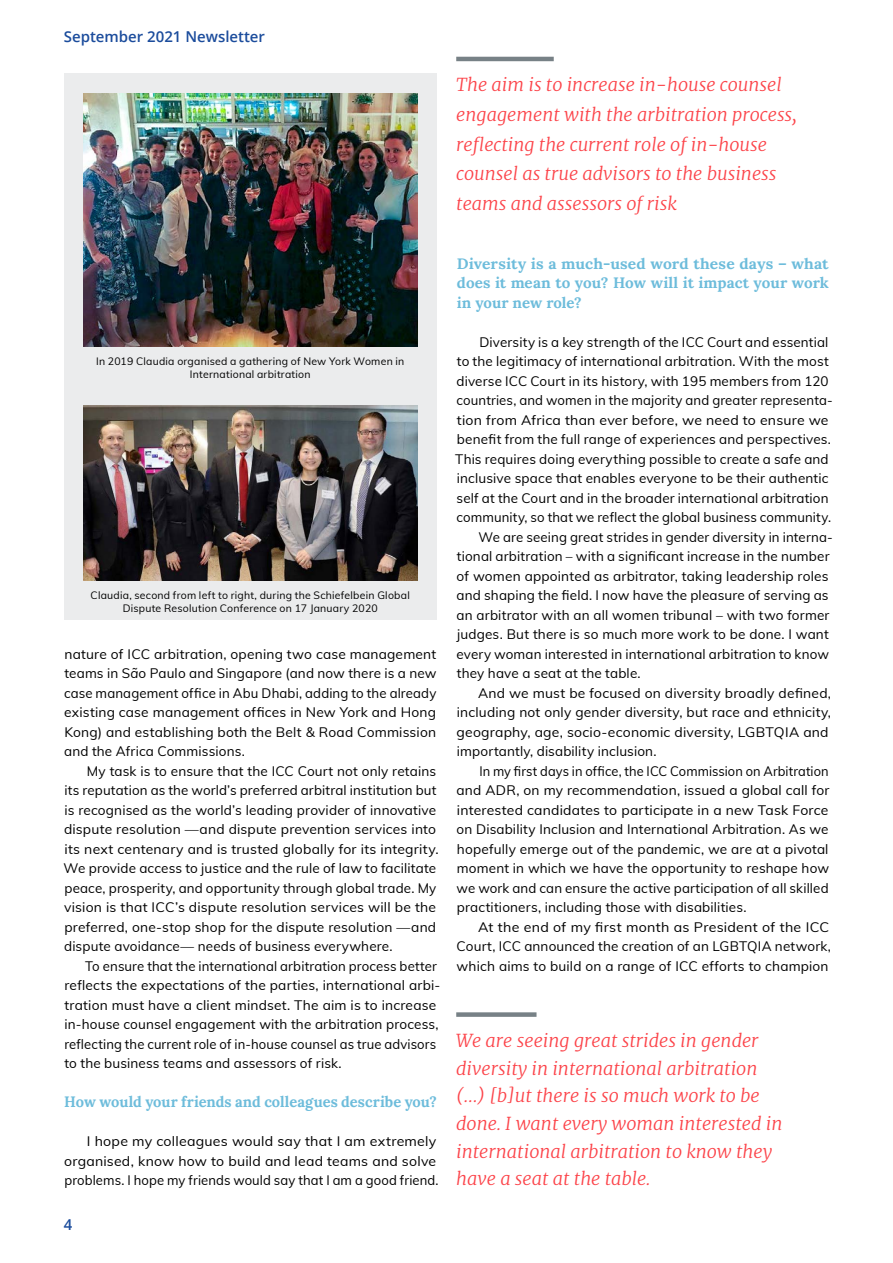
<style>
.page{position:relative;width:893px;height:1263px;background:#fff}
.page>*{position:absolute;margin:0;border:0;box-sizing:border-box;transform-origin:0 0}
.t1{font:italic 300 18px/27.6px "Merriweather";color:#fc4349}
.t2{font:700 15px/19.5px "Lora";color:#6dbcdb;text-align:justify;scale:1.04 1}
.t3{font:700 15px "Lora";color:#6dbcdb}
.t4{font:600 15px "Open Sans";color:#1b4c9c}
.t5{font:13.5px/19.5px "Muli";letter-spacing:.01em;color:#000}
.t6{font:13.5px/19.5px "Muli";letter-spacing:.01em;color:#000;scale:1.05 1}
.t7{font:13.5px "Muli";letter-spacing:.01em;color:#000;scale:.95 1}
.t8{font:13.5px "Muli";letter-spacing:.01em;color:#000;scale:1.04 1}
.t9{font:10.5px/13.5px "Muli";letter-spacing:.02em;color:#000;text-align:center}
.s1{font-style:italic}
</style>
<div class="page">
<div style="left:64px;top:73px;width:373px;height:546px;background:#ebeced"></div>
<img style="left:83px;top:93px;width:334px;height:253px">
<hr style="left:456px;top:57px;width:98px;height:4px;background:#778186">
<div style="left:456px;top:1012px;width:80px;height:5px;background:#778186"></div>
<img style="left:83px;top:405px;width:334px;height:175px">
<p class="t4" style="left:64px;top:27px;width:203px">September 2021 Newsletter</p>
<h1 class="t1" style="left:456px;top:69px;width:343px;line-height:29.7px">The aim is to increase in-house counsel engagement with the arbitration process, reflecting the current role of in-house counsel as true advisors to the business teams and assessors of risk</h1>
<p class="t9" style="left:96px;top:353px;width:310px">In 2019 Claudia organised a gathering of New York Women in<br>International arbitration</p>
<p class="t9" style="left:91px;top:587px;width:321px">Claudia, second from left to right, during the Schiefelbein Global<br>Dispute Resolution Conference on 17 January 2020</p>
<p class="t5" style="left:64px;top:643px;width:374px;text-align:justify">nature of ICC arbitration, opening two case management teams in S<span class="s1">ã</span>o Paulo and Singapore (and now there is a new case management office in Abu Dhabi, adding to the already existing case management offices in New York and Hong Kong) and establishing both the Belt &amp; Road Commission and the Africa Commissions.</p>
<p class="t5" style="left:64px;top:760px;width:376px;text-indent:23px">My task is to ensure that the ICC Court not only retains its reputation as the world’s preferred arbitral institution but is recognised as the world’s leading provider of innovative dispute resolution —and dispute prevention services into its next centenary and is trusted globally for its integrity.<br>We provide access to justice and the rule of law to facilitate peace, prosperity, and opportunity through global trade. My vision is that ICC’s dispute resolution services will be the preferred, one-stop shop for the dispute resolution —and dispute avoidance— needs of business everywhere.</p>
<p class="t5" style="left:64px;top:955px;width:377px;text-indent:21px">To ensure that the international arbitration process better reflects the expectations of the parties, international arbi&shy;tration must have a client mindset. The aim is to increase in-house counsel engagement with the arbitration process, reflecting the current role of in-house counsel as true advisors to the business teams and assessors of risk.</p>
<p class="t3" style="left:64px;top:1092px;width:374px">How would your friends and colleagues describe you?</p>
<p class="t6" style="left:64px;top:1131px;width:358px;text-indent:23px">I hope my colleagues would say that I am extremely organised, know how to build and lead teams and solve problems. I hope my friends would say that I am a good friend.</p>
<p class="t4" style="left:64px;top:1214px;width:10px">4</p>
<p class="t2" style="left:457px;top:253px;width:359px">Diversity is a much-used word these days – what does it mean to you? How will it impact your work in your new role?</p>
<p class="t5" style="left:479px;top:331px;width:351px">Diversity is a key strength of the ICC Court and essential</p>
<p class="t5" style="left:457px;top:351px;width:373px">to the legitimacy of international arbitration. With the most</p>
<p class="t5" style="left:457px;top:370px;width:374px">diverse ICC Court in its history, with 195 members from 120</p>
<p class="t5" style="left:457px;top:390px;width:378px">countries, and women in the majority and greater representa-</p>
<p class="t8" style="left:457px;top:410px;width:359px">tion from Africa than ever before, we need to ensure we</p>
<p class="t5" style="left:457px;top:429px;width:376px">benefit from the full range of experiences and perspectives.</p>
<p class="t5" style="left:455px;top:448px;width:375px">This requires doing everything possible to create a safe and</p>
<p class="t5" style="left:457px;top:468px;width:373px">inclusive space that enables everyone to be their authentic</p>
<p class="t5" style="left:457px;top:487px;width:373px">self at the Court and in the broader international arbitration</p>
<p class="t5" style="left:457px;top:507px;width:376px">community, so that we reflect the global business community.</p>
<p class="t5" style="left:479px;top:526px;width:356px">We are seeing great strides in gender diversity in interna-</p>
<p class="t5" style="left:457px;top:546px;width:374px">tional arbitration – with a significant increase in the number</p>
<p class="t5" style="left:457px;top:565px;width:374px">of women appointed as arbitrator, taking leadership roles</p>
<p class="t5" style="left:457px;top:585px;width:374px">and shaping the field. I now have the pleasure of serving as</p>
<p class="t5" style="left:457px;top:604px;width:374px">an arbitrator with an all women tribunal – with two former</p>
<p class="t5" style="left:457px;top:624px;width:373px">judges. But there is so much more work to be done. I want</p>
<p class="t5" style="left:457px;top:643px;width:374px">every woman interested in international arbitration to know</p>
<p class="t5" style="left:457px;top:663px;width:185px">they have a seat at the table.</p>
<p class="t5" style="left:478px;top:682px;width:355px">And we must be focused on diversity broadly defined,</p>
<p class="t5" style="left:457px;top:702px;width:376px">including not only gender diversity, but race and ethnicity,</p>
<p class="t5" style="left:457px;top:721px;width:374px">geography, age, socio-economic diversity, LGBTQIA and</p>
<p class="t5" style="left:457px;top:741px;width:201px">importantly, disability inclusion.</p>
<p class="t7" style="left:479px;top:761px;width:369px">In my first days in office, the ICC Commission on Arbitration</p>
<p class="t5" style="left:457px;top:780px;width:374px">and ADR, on my recommendation, issued a global call for</p>
<p class="t5" style="left:457px;top:799px;width:373px">interested candidates to participate in a new Task Force</p>
<p class="t5" style="left:457px;top:819px;width:374px">on Disability Inclusion and International Arbitration. As we</p>
<p class="t5" style="left:457px;top:838px;width:373px">hopefully emerge out of the pandemic, we are at a pivotal</p>
<p class="t5" style="left:457px;top:858px;width:374px">moment in which we have the opportunity to reshape how</p>
<p class="t5" style="left:457px;top:877px;width:373px">we work and can ensure the active participation of all skilled</p>
<p class="t5" style="left:457px;top:897px;width:291px">practitioners, including those with disabilities.</p>
<p class="t6" style="left:478px;top:916px;width:336px">At the end of my first month as President of the ICC</p>
<p class="t5" style="left:457px;top:936px;width:376px">Court, ICC announced the creation of an LGBTQIA network,</p>
<p class="t5" style="left:457px;top:955px;width:373px">which aims to build on a range of ICC efforts to champion</p>
<h1 class="t1" style="left:456px;top:1026px;width:328px">We are seeing great strides in gender diversity in international arbitration (…) [b]ut there is so much work to be done. I want every woman interested in international arbitration to know they have a seat at the table.</h1>
</div>
